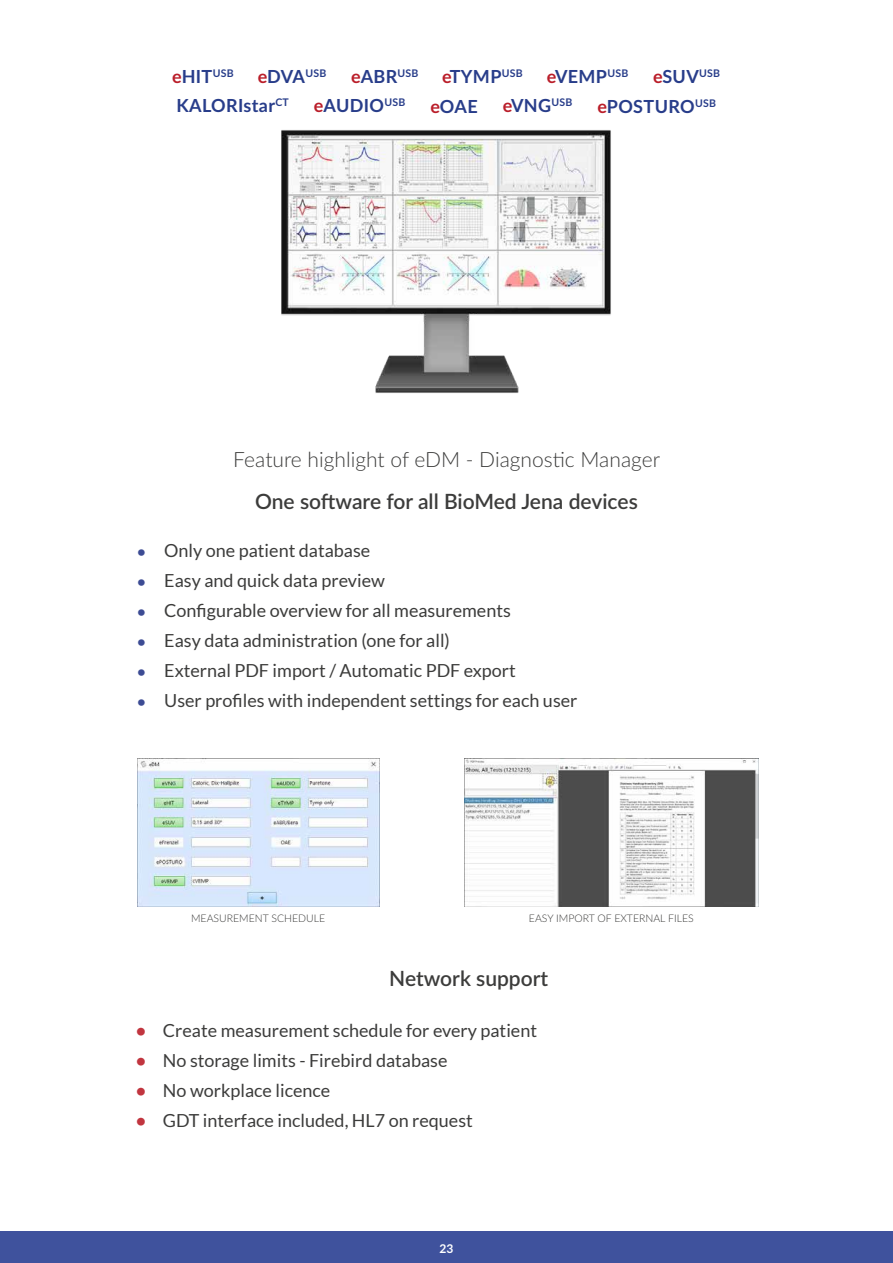
<style>
.page{position:relative;width:893px;height:1263px;background:#fff}
.page>*{position:absolute;margin:0;border:0;box-sizing:border-box;transform-origin:0 0}
.t1{font:600 21px "Lato";color:#3c3c3b}
.t2{font:300 21px "Lato";color:#3c3c3b}
.t3{font:18px "Lato";color:#3c3c3b}
.t4{font:700 18px "Lato";letter-spacing:.02em;color:#283d8a}
.t5{font:700 12px "Lato";color:#fff}
.t6{font:300 10.5px "Lato";color:#3c3c3b}
.s1{color:#ba1e2a}
.s2{font-weight:700;font-size:15px;color:#3c4b94}
.s3{font-weight:700;color:#c1353f}
</style>
<div class="page">
<div style="left:0;top:1231px;width:893px;height:32px;background:#3f529d"></div>
<img style="left:281px;top:130px;width:330px;height:263px">
<img style="left:464px;top:758px;width:294px;height:149px">
<img style="left:137px;top:758px;width:242px;height:149px">
<p class="t4" style="left:172px;top:63px;width:63px"><span class="s1">e</span>HIT<sup>USB</sup></p>
<p class="t4" style="left:258px;top:63px;width:70px"><span class="s1">e</span>DVA<sup>USB</sup></p>
<p class="t4" style="left:351px;top:63px;width:69px"><span class="s1">e</span>ABR<sup>USB</sup></p>
<p class="t4" style="left:442px;top:63px;width:82px"><span class="s1">e</span>TYMP<sup>USB</sup></p>
<p class="t4" style="left:547px;top:63px;width:83px"><span class="s1">e</span>VEMP<sup>USB</sup></p>
<p class="t4" style="left:653px;top:63px;width:69px"><span class="s1">e</span>SUV<sup>USB</sup></p>
<p class="t4" style="left:176px;top:92px;width:114px">KALORIstar<sup>CT</sup></p>
<p class="t4" style="left:314px;top:92px;width:93px"><span class="s1">e</span>AUDIO<sup>USB</sup></p>
<p class="t4" style="left:503px;top:92px;width:71px"><span class="s1">e</span>VNG<sup>USB</sup></p>
<p class="t4" style="left:597px;top:93px;width:120px"><span class="s1">e</span>POSTURO<sup>USB</sup></p>
<p class="t4" style="left:430px;top:93px;width:49px"><span class="s1">e</span>OAE</p>
<p class="t2" style="left:233px;top:444px;width:428px">Feature highlight of eDM - Diagnostic Manager</p>
<p class="t1" style="left:255px;top:486px;width:384px">One software for all BioMed Jena devices</p>
<p class="t3" style="left:137px;top:540px;width:235px"><span class="s2">•</span> Only one patient database</p>
<p class="t3" style="left:137px;top:570px;width:249px"><span class="s2">•</span> Easy and quick data preview</p>
<p class="t3" style="left:137px;top:600px;width:375px"><span class="s2">•</span> Configurable overview for all measurements</p>
<p class="t3" style="left:137px;top:630px;width:314px"><span class="s2">•</span> Easy data administration (one for all)</p>
<p class="t3" style="left:137px;top:660px;width:380px"><span class="s2">•</span> External PDF import / Automatic PDF export</p>
<p class="t3" style="left:137px;top:690px;width:442px"><span class="s2">•</span> User profiles with independent settings for each user</p>
<p class="t6" style="left:191px;top:910px;width:136px">MEASUREMENT SCHEDULE</p>
<p class="t6" style="left:529px;top:910px;width:166px">EASY IMPORT OF EXTERNAL FILES</p>
<p class="t1" style="left:389px;top:963px;width:161px">Network support</p>
<p class="t3" style="left:136px;top:1020px;width:403px"><span class="s3">•</span> Create measurement schedule for every patient</p>
<p class="t3" style="left:136px;top:1050px;width:313px"><span class="s3">•</span> No storage limits - Firebird database</p>
<p class="t3" style="left:136px;top:1080px;width:196px"><span class="s3">•</span> No workplace licence</p>
<p class="t3" style="left:136px;top:1110px;width:338px"><span class="s3">•</span> GDT interface included, HL7 on request</p>
<p class="t5" style="left:439px;top:1240px;width:15px">23</p>
</div>
